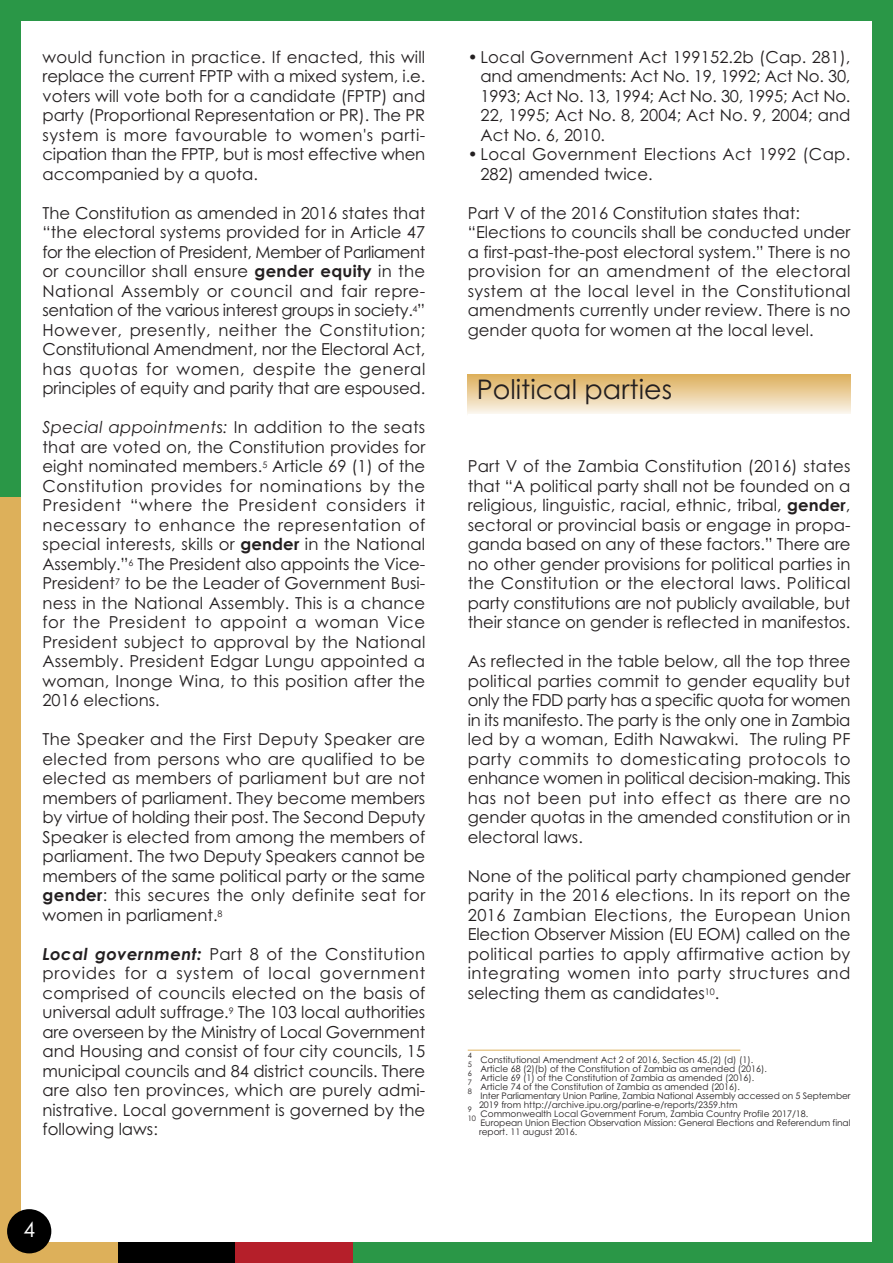
<style>
.page{position:relative;width:893px;height:1263px;background:#2a9747}
.page>*{position:absolute;margin:0;border:0;box-sizing:border-box;transform-origin:0 0}
.t1{font:27px "Century Gothic";color:#231f20}
.t2{font:21px "Century Gothic";color:#fff}
.t3{font:16.5px/19.5px "Century Gothic";color:#231f20;text-align:justify}
.t4{font:16.5px/19.5px "Century Gothic";letter-spacing:.02em;color:#231f20}
.t5{font:9px/9px "Century Gothic";color:#231f20}
.t6{font:7.5px "Century Gothic";color:#231f20}
.s1{font-weight:700}
.s2{font-style:italic}
.s3{font-weight:700;font-style:italic}
</style>
<div class="page">
<div style="left:0;top:497px;width:118px;height:766px;background:#ddb05a"></div>
<div style="left:118px;top:497px;width:118px;height:766px;background:#000"></div>
<div style="left:236px;top:497px;width:117px;height:766px;background:#b51f2a"></div>
<div style="left:21px;top:21px;width:851px;height:1221px;background:#fff"></div>
<div style="left:7px;top:1209px;width:44px;height:44px;background:#000;border-radius:50%"></div>
<div style="left:468px;top:374px;width:382px;height:41px;background:linear-gradient(to bottom,#ddae58,#fbf7f0)"></div>
<hr style="left:468px;top:1050px;width:272px;height:1px;background:#ddb05a">
<p class="t3" style="left:43px;top:49px;width:384px">would function in practice. If enacted, this will replace the current FPTP with a mixed system, i.e. voters will vote both for a candidate (FPTP) and party (Proportional Representation or PR). The PR system is more favourable to women's parti&shy;cipation than the FPTP, but is most effective when accompanied by a quota.</p>
<p class="t3" style="left:43px;top:205px;width:384px">The Constitution as amended in 2016 states that “the electoral systems provided for in Article 47 for the election of President, Member of Parliament or councillor shall ensure <span class="s1">gender equity</span> in the National Assembly or council and fair repre&shy;sentation of the various interest groups in society.<sup>4</sup>” However, presently, neither the Constitution; Constitutional Amendment, nor the Electoral Act, has quotas for women, despite the general principles of equity and parity that are espoused.</p>
<p class="t3" style="left:43px;top:419px;width:384px"><span class="s2">Special appointments:</span> In addition to the seats that are voted on, the Constitution provides for eight nominated members.<sup>5</sup> Article 69 (1) of the Constitution provides for nominations by the President “where the President considers it necessary to enhance the representation of special interests, skills or <span class="s1">gender</span> in the National Assembly.”<sup>6</sup> The President also appoints the Vice-President<sup>7</sup> to be the Leader of Government Busi&shy;ness in the National Assembly. This is a chance for the President to appoint a woman Vice President subject to approval by the National Assembly. President Edgar Lungu appointed a woman, Inonge Wina, to this position after the 2016 elections.</p>
<p class="t3" style="left:43px;top:731px;width:384px">The Speaker and the First Deputy Speaker are elected from persons who are qualified to be elected as members of parliament but are not members of parliament. They become members by virtue of holding their post. The Second Deputy Speaker is elected from among the members of parliament. The two Deputy Speakers cannot be members of the same political party or the same <span class="s1">gender</span>: this secures the only definite seat for women in parliament.<sup>8</sup></p>
<p class="t3" style="left:43px;top:946px;width:384px"><span class="s3">Local government:</span> Part 8 of the Constitution provides for a system of local government comprised of councils elected on the basis of universal adult suffrage.<sup>9</sup> The 103 local authorities are overseen by the Ministry of Local Government and Housing and consist of four city councils, 15 municipal councils and 84 district councils. There are also ten provinces, which are purely admi&shy;nistrative. Local government is governed by the following laws:</p>
<p class="t2" style="left:23px;top:1221px;width:13px">4</p>
<p class="t3" style="left:480px;top:49px;width:371px;text-indent:-13px">• Local Government Act 199152.2b (Cap. 281), and amendments: Act No. 19, 1992; Act No. 30, 1993; Act No. 13, 1994; Act No. 30, 1995; Act No.<br>22, 1995; Act No. 8, 2004; Act No. 9, 2004; and Act No. 6, 2010.</p>
<p class="t4" style="left:480px;top:146px;width:371px;text-indent:-13px">• Local Government Elections Act 1992 (Cap.<br>282) amended twice.</p>
<p class="t3" style="left:468px;top:205px;width:384px;text-align:left">Part V of the 2016 Constitution states that: “Elections to councils shall be conducted under a first-past-the-post electoral system.” There is no provision for an amendment of the electoral system at the local level in the Constitutional amendments currently under review. There is no gender quota for women at the local level.</p>
<h1 class="t1" style="left:477px;top:380px;width:197px">Political parties</h1>
<p class="t3" style="left:468px;top:458px;width:384px">Part V of the Zambia Constitution (2016) states that “A political party shall not be founded on a religious, linguistic, racial, ethnic, tribal, <span class="s1">gender</span>, sectoral or provincial basis or engage in propa&shy;ganda based on any of these factors.” There are no other gender provisions for political parties in the Constitution or the electoral laws. Political party constitutions are not publicly available, but their stance on gender is reflected in manifestos.</p>
<p class="t3" style="left:468px;top:653px;width:384px">As reflected in the table below, all the top three political parties commit to gender equality but only the FDD party has a specific quota for women in its manifesto. The party is the only one in Zambia led by a woman, Edith Nawakwi. The ruling PF party commits to domesticating protocols to enhance women in political decision-making. This has not been put into effect as there are no gender quotas in the amended constitution or in electoral laws.</p>
<p class="t3" style="left:468px;top:868px;width:384px">None of the political party championed gender parity in the 2016 elections. In its report on the 2016 Zambian Elections, the European Union Election Observer Mission (EU EOM) called on the political parties to apply affirmative action by integrating women into party structures and selecting them as candidates<sup>10</sup>.</p>
<p class="t6" style="left:468px;top:1053px;width:6px">4</p>
<p class="t5" style="left:480px;top:1056px;width:274px">Constitutional Amendment Act 2 of 2016, Section 45.(2) (d) (1).</p>
<p class="t6" style="left:468px;top:1062px;width:6px">5</p>
<p class="t5" style="left:480px;top:1065px;width:288px">Article 68 (2)(b) of the Constitution of Zambia as amended (2016).</p>
<p class="t6" style="left:468px;top:1071px;width:6px">6</p>
<p class="t5" style="left:480px;top:1074px;width:275px">Article 69 (1) of the Constitution of Zambia as amended (2016).</p>
<p class="t6" style="left:468px;top:1080px;width:6px">7</p>
<p class="t5" style="left:480px;top:1083px;width:261px">Article 74 of the Constitution of Zambia as amended (2016).</p>
<p class="t6" style="left:468px;top:1089px;width:6px">8</p>
<p class="t5" style="left:479px;top:1092px;width:373px">Inter Parliamentary Union Parline, Zambia National Assembly accessed on 5 September<br>2019 from http://archive.ipu.org/parline-e/reports/2359.htm</p>
<p class="t6" style="left:468px;top:1107px;width:6px">9</p>
<p class="t5" style="left:480px;top:1110px;width:329px">Commonwealth Local Government Forum, Zambia Country Profile 2017/18.</p>
<p class="t6" style="left:468px;top:1116px;width:10px">10</p>
<p class="t5" style="left:479px;top:1119px;width:373px">European Union Election Observation Mission: General Elections and Referendum final report. 11 august 2016.</p>
</div>
